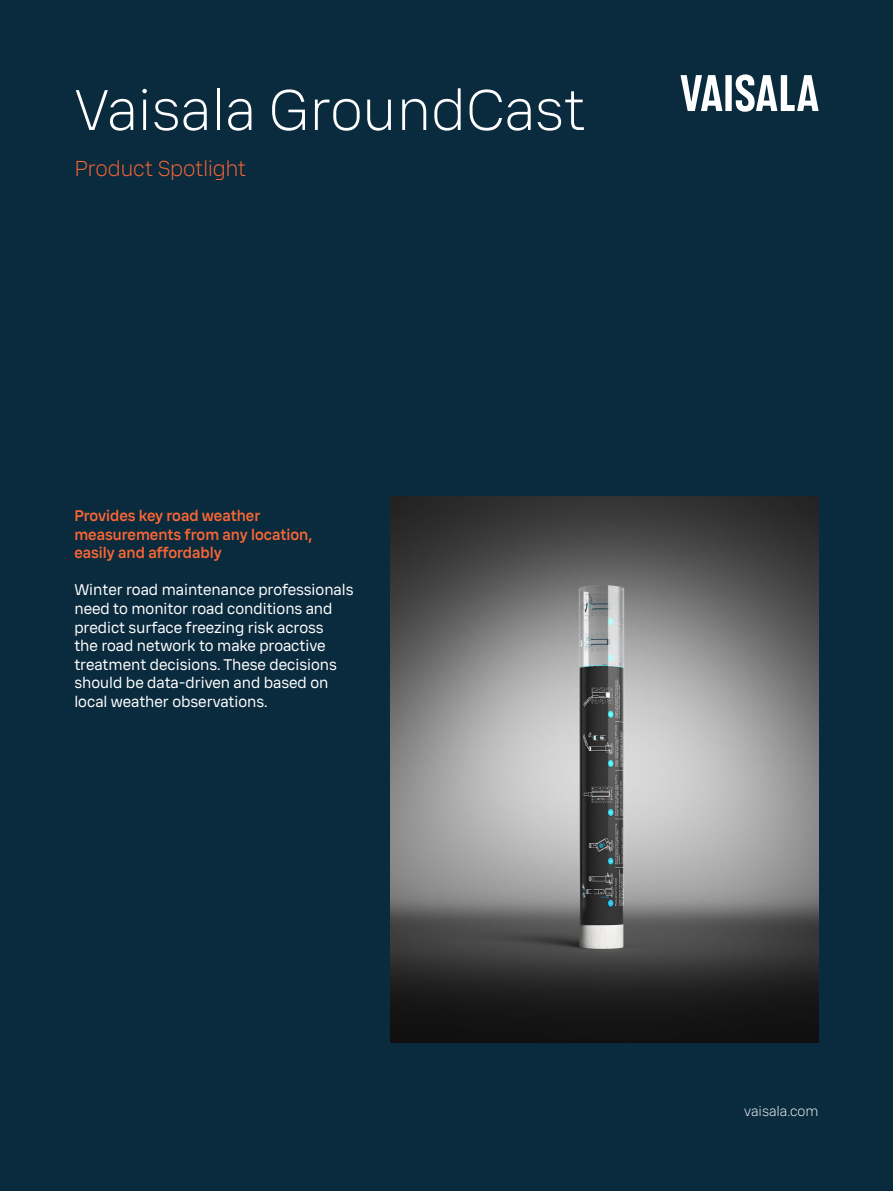
<style>
.page{position:relative;width:893px;height:1191px;background:#0a2a3d}
.page>*{position:absolute;margin:0;border:0;box-sizing:border-box;transform-origin:0 0}
.t1{font:300 55.5px "Vaisala Sans";color:#fff}
.t2{font:300 21px "Vaisala Sans";letter-spacing:-.015em;color:#fb6735}
.t3{font:15px/18.6px "Vaisala Sans";color:#fff}
.t4{font:500 15px/18.6px "Vaisala Sans";color:#fb6735}
.t5{font:300 13.5px "Vaisala Sans";color:#fff}
</style>
<div class="page">
<img style="left:391px;top:496px;width:428px;height:546px">
<svg style="left:681px;top:75px;width:41px;height:36px"></svg>
<div style="left:725px;top:75px;width:7px;height:36px;background:#fff"></div>
<svg style="left:736px;top:74px;width:83px;height:38px"></svg>
<h1 class="t1" style="left:74px;top:72px;width:512px">Vaisala GroundCast</h1>
<h2 class="t2" style="left:74px;top:154px;width:173px">Product Spotlight</h2>
<p class="t4" style="left:74px;top:506px;width:239px">Provides key road weather measurements from any location, easily and affordably</p>
<p class="t3" style="left:74px;top:580px;width:281px">Winter road maintenance professionals need to monitor road conditions and predict surface freezing risk across<br>the road network to make proactive treatment decisions. These decisions should be data-driven and based on local weather observations.</p>
<p class="t5" style="left:744px;top:1102px;width:76px">vaisala.com</p>
</div>
